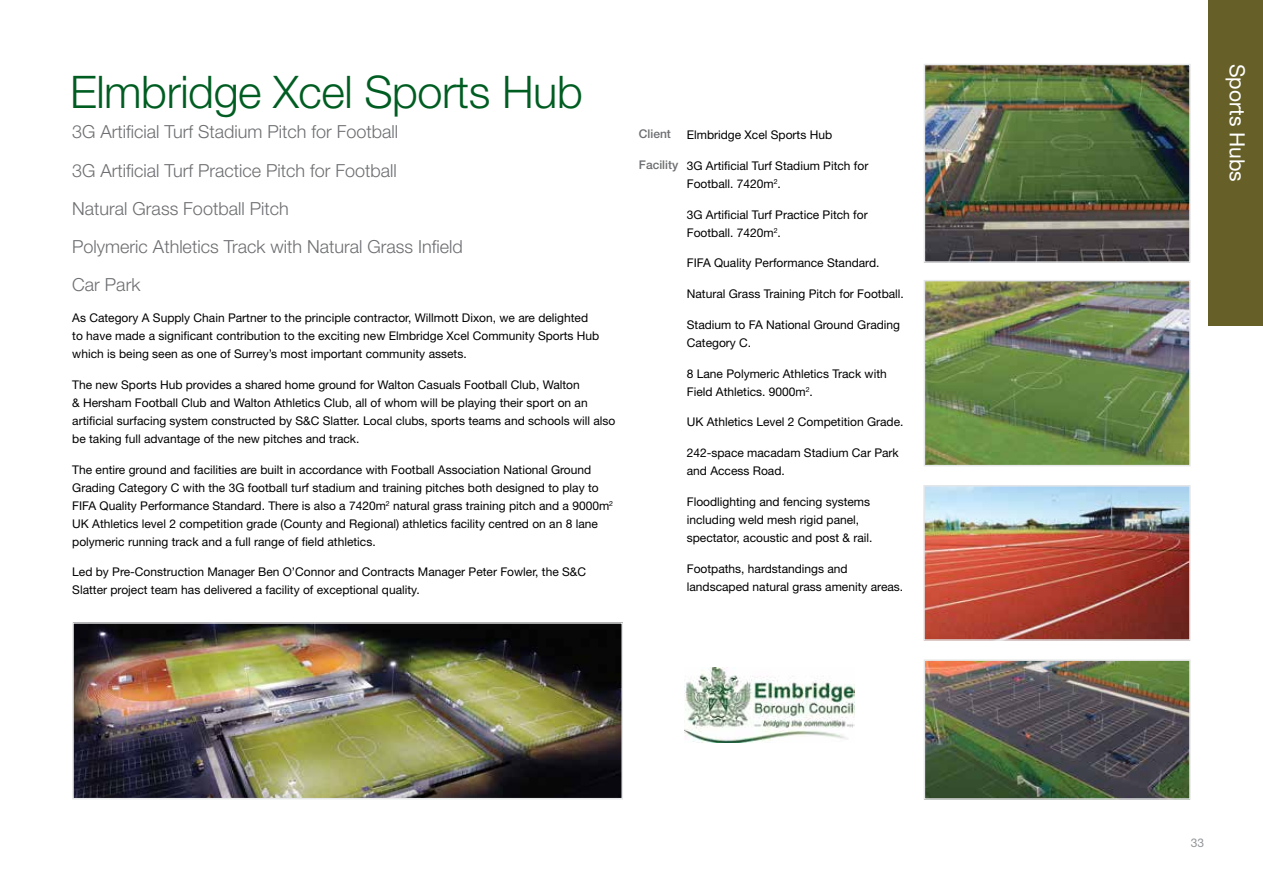
<style>
.page{position:relative;width:1263px;height:893px;background:#fff}
.page>*{position:absolute;margin:0;border:0;box-sizing:border-box;transform-origin:0 0}
.t1{font:300 45px "Helvetica Neue";letter-spacing:-.01em;color:#005d22}
.t2{font:21px "Helvetica Neue";color:#fff}
.t3{font:300 18px/38.2px "Helvetica Neue";color:#6d6e71}
.t4{font:12px/18px "Helvetica Neue";color:#000}
.t5{font:500 12px "Helvetica Neue";color:#6d6e71}
.t6{font:12px "Helvetica Neue";color:#939598}
</style>
<div class="page">
<div style="left:1208px;top:0;width:55px;height:325px;background:#666028"></div>
<img style="left:685px;top:667px;width:170px;height:75px">
<img style="left:75px;top:625px;width:545px;height:171px">
<div style="left:72px;top:622px;width:551px;height:177px;border:2px solid #e6e7e8"></div>
<img style="left:927px;top:662px;width:261px;height:135px">
<div style="left:924px;top:659px;width:267px;height:141px;border:2px solid #e6e7e8"></div>
<img style="left:927px;top:67px;width:261px;height:193px">
<div style="left:924px;top:64px;width:267px;height:199px;border:2px solid #e6e7e8"></div>
<img style="left:926px;top:488px;width:262px;height:150px">
<div style="left:923px;top:485px;width:268px;height:156px;border:2px solid #e6e7e8"></div>
<img style="left:927px;top:283px;width:261px;height:180px">
<div style="left:924px;top:280px;width:267px;height:186px;border:2px solid #e6e7e8"></div>
<h1 class="t1" style="left:70px;top:64px;width:514px">Elmbridge Xcel Sports Hub</h1>
<h3 class="t3" style="left:72px;top:112px;width:392px">3G Artificial Turf Stadium Pitch for Football<br>3G Artificial Turf Practice Pitch for Football<br>Natural Grass Football Pitch<br>Polymeric Athletics Track with Natural Grass Infield Car Park</h3>
<p class="t4" style="left:72px;top:309px;width:529px">As Category A Supply Chain Partner to the principle contractor, Willmott Dixon, we are delighted to have made a significant contribution to the exciting new Elmbridge Xcel Community Sports Hub which is being seen as one of Surrey’s most important community assets.</p>
<p class="t4" style="left:72px;top:375px;width:545px">The new Sports Hub provides a shared home ground for Walton Casuals Football Club, Walton<br>&amp; Hersham Football Club and Walton Athletics Club, all of whom will be playing their sport on an artificial surfacing system constructed by S&amp;C Slatter. Local clubs, sports teams and schools will also be taking full advantage of the new pitches and track.</p>
<p class="t4" style="left:72px;top:460px;width:542px">The entire ground and facilities are built in accordance with Football Association National Ground Grading Category C with the 3G football turf stadium and training pitches both designed to play to FIFA Quality Performance Standard. There is also a 7420m<sup>2</sup> natural grass training pitch and a 9000m<sup>2<br></sup>UK Athletics level 2 competition grade (County and Regional) athletics facility centred on an 8 lane polymeric running track and a full range of field athletics.</p>
<p class="t4" style="left:72px;top:563px;width:515px">Led by Pre-Construction Manager Ben O’Connor and Contracts Manager Peter Fowler, the S&amp;C<br>Slatter project team has delivered a facility of exceptional quality.</p>
<p class="t5" style="left:639px;top:127px;width:34px">Client</p>
<p class="t5" style="left:639px;top:157px;width:41px">Facility</p>
<p class="t4" style="left:687px;top:126px;width:147px">Elmbridge Xcel Sports Hub</p>
<p class="t4" style="left:687px;top:156px;width:183px">3G Artificial Turf Stadium Pitch for<br>Football. 7420m<sup>2</sup>.</p>
<p class="t4" style="left:687px;top:205px;width:182px">3G Artificial Turf Practice Pitch for<br>Football. 7420m<sup>2</sup>.</p>
<p class="t4" style="left:687px;top:254px;width:194px">FIFA Quality Performance Standard.</p>
<p class="t4" style="left:687px;top:285px;width:219px">Natural Grass Training Pitch for Football.</p>
<p class="t4" style="left:687px;top:315px;width:215px">Stadium to FA National Ground Grading<br>Category C.</p>
<p class="t4" style="left:687px;top:364px;width:202px">8 Lane Polymeric Athletics Track with<br>Field Athletics. 9000m<sup>2</sup>.</p>
<p class="t4" style="left:687px;top:413px;width:218px">UK Athletics Level 2 Competition Grade.</p>
<p class="t4" style="left:687px;top:444px;width:214px">242-space macadam Stadium Car Park and Access Road.</p>
<p class="t4" style="left:687px;top:493px;width:187px">Floodlighting and fencing systems including weld mesh rigid panel, spectator, acoustic and post &amp; rail.</p>
<p class="t4" style="left:687px;top:559px;width:218px">Footpaths, hardstandings and landscaped natural grass amenity areas.</p>
<h2 class="t2" style="left:1250px;top:64px;width:119px;rotate:90deg">Sports Hubs</h2>
<p class="t6" style="left:1191px;top:836px;width:15px">33</p>
</div>
